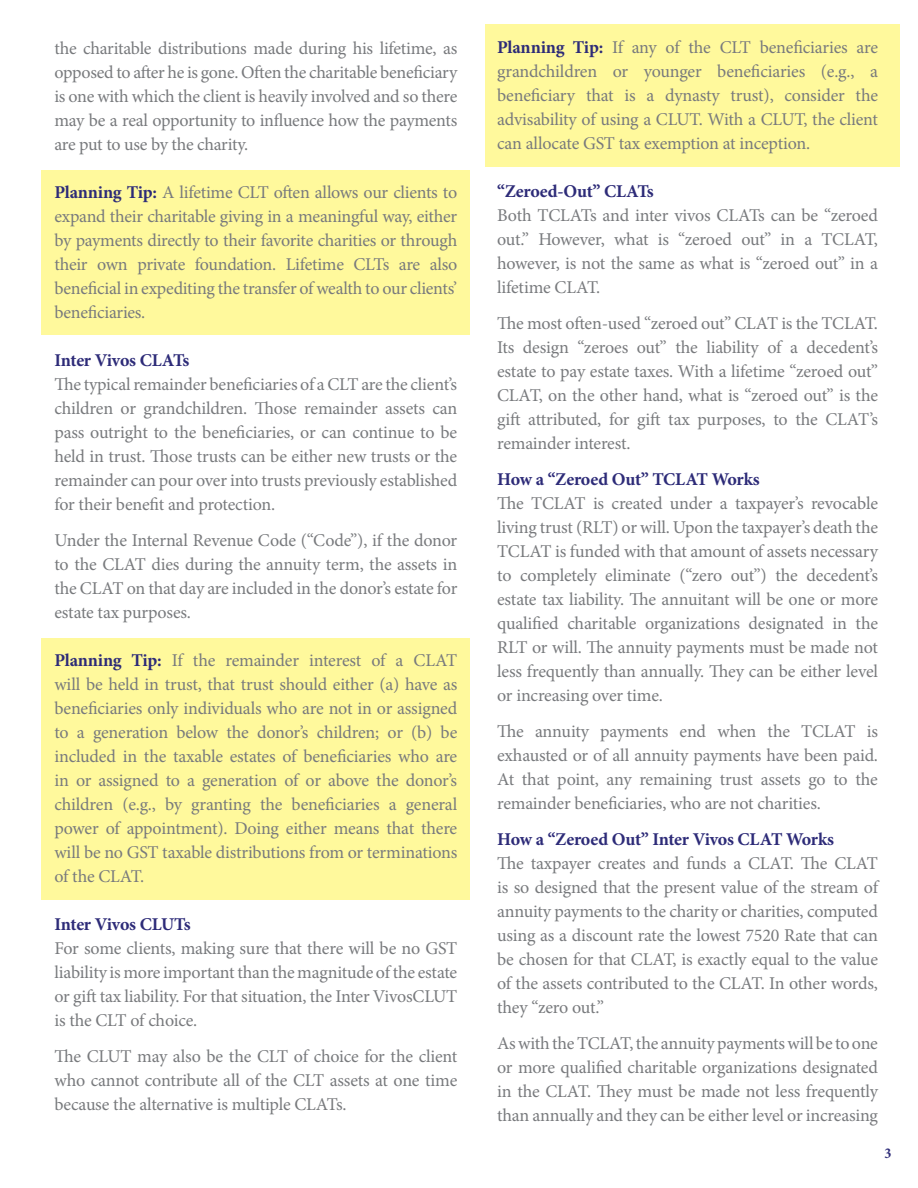
<style>
.page{position:relative;width:918px;height:1188px;background:#fff}
.page>*{position:absolute;margin:0;border:0;box-sizing:border-box;transform-origin:0 0}
.t1{font:18px/24px "Minion Pro";letter-spacing:-.015em;color:#787a7d;text-align:justify}
.t2{font:700 18px "Minion Pro";letter-spacing:-.015em;color:#2d2b78}
.t3{font:700 condensed 15px "Minion Pro";color:#2d2b78}
.s1{font-weight:700;color:#2d2b78}
</style>
<div class="page">
<div style="left:42px;top:638px;width:428px;height:262px;background:#fff99c"></div>
<div style="left:485px;top:24px;width:415px;height:142px;background:#fff99c"></div>
<div style="left:42px;top:171px;width:428px;height:164px;background:#fff99c"></div>
<p class="t1" style="left:54px;top:36px;width:404px">the charitable distributions made during his lifetime, as opposed to after he is gone. Often the charitable beneficiary is one with which the client is heavily involved and so there may be a real opportunity to influence how the payments are put to use by the charity.</p>
<p class="t1" style="left:54px;top:180px;width:404px"><span class="s1">Planning Tip:</span> A lifetime CLT often allows our clients to expand their charitable giving in a meaningful way, either by payments directly to their favorite charities or through their own private foundation. Lifetime CLTs are also beneficial in expediting the transfer of wealth to our clients’ beneficiaries.</p>
<p class="t2" style="left:54px;top:347px;width:137px">Inter Vivos CLATs</p>
<p class="t1" style="left:54px;top:372px;width:404px">The typical remainder beneficiaries of a CLT are the client’s children or grandchildren. Those remainder assets can pass outright to the beneficiaries, or can continue to be held in trust. Those trusts can be either new trusts or the remainder can pour over into trusts previously established for their benefit and protection.</p>
<p class="t1" style="left:54px;top:528px;width:404px">Under the Internal Revenue Code (“Code”), if the donor to the CLAT dies during the annuity term, the assets in the CLAT on that day are included in the donor’s estate for estate tax purposes.</p>
<p class="t1" style="left:54px;top:648px;width:404px"><span class="s1">Planning Tip:</span> If the remainder interest of a CLAT will be held in trust, that trust should either (a) have as beneficiaries only individuals who are not in or assigned to a generation below the donor’s children; or (b) be included in the taxable estates of beneficiaries who are in or assigned to a generation of or above the donor’s children (e.g., by granting the beneficiaries a general power of appointment). Doing either means that there will be no GST taxable distributions from or terminations of the CLAT.</p>
<p class="t2" style="left:54px;top:911px;width:138px">Inter Vivos CLUTs</p>
<p class="t1" style="left:54px;top:936px;width:404px">For some clients, making sure that there will be no GST liability is more important than the magnitude of the estate or gift tax liability. For that situation, the Inter VivosCLUT is the CLT of choice.</p>
<p class="t1" style="left:54px;top:1044px;width:404px">The CLUT may also be the CLT of choice for the client who cannot contribute all of the CLT assets at one time because the alternative is multiple CLATs.</p>
<p class="t1" style="left:497px;top:35px;width:382px"><span class="s1">Planning Tip:</span> If any of the CLT beneficiaries are grandchildren or younger beneficiaries (e.g., a beneficiary that is a dynasty trust), consider the advisability of using a CLUT. With a CLUT, the client can allocate GST tax exemption at inception.</p>
<p class="t2" style="left:497px;top:178px;width:158px">“Zeroed-Out” CLATs</p>
<p class="t1" style="left:497px;top:203px;width:382px">Both TCLATs and inter vivos CLATs can be “zeroed out.” However, what is “zeroed out” in a TCLAT, however, is not the same as what is “zeroed out” in a lifetime CLAT.</p>
<p class="t1" style="left:497px;top:311px;width:382px">The most often-used “zeroed out” CLAT is the TCLAT.<br>Its design “zeroes out” the liability of a decedent’s estate to pay estate taxes. With a lifetime “zeroed out” CLAT, on the other hand, what is “zeroed out” is the gift attributed, for gift tax purposes, to the CLAT’s remainder interest.</p>
<p class="t2" style="left:497px;top:466px;width:264px">How a “Zeroed Out” TCLAT Works</p>
<p class="t1" style="left:497px;top:491px;width:382px">The TCLAT is created under a taxpayer’s revocable living trust (RLT) or will. Upon the taxpayer’s death the TCLAT is funded with that amount of assets necessary to completely eliminate (“zero out”) the decedent’s estate tax liability. The annuitant will be one or more qualified charitable organizations designated in the RLT or will. The annuity payments must be made not less frequently than annually. They can be either level or increasing over time.</p>
<p class="t1" style="left:497px;top:719px;width:382px">The annuity payments end when the TCLAT is exhausted or of all annuity payments have been paid.<br>At that point, any remaining trust assets go to the remainder beneficiaries, who are not charities.</p>
<p class="t2" style="left:497px;top:826px;width:338px">How a “Zeroed Out” Inter Vivos CLAT Works</p>
<p class="t1" style="left:497px;top:851px;width:382px">The taxpayer creates and funds a CLAT. The CLAT is so designed that the present value of the stream of annuity payments to the charity or charities, computed using as a discount rate the lowest 7520 Rate that can be chosen for that CLAT, is exactly equal to the value of the assets contributed to the CLAT. In other words, they “zero out.”</p>
<p class="t1" style="left:497px;top:1031px;width:382px">As with the TCLAT, the annuity payments will be to one or more qualified charitable organizations designated in the CLAT. They must be made not less frequently than annually and they can be either level or increasing</p>
<p class="t3" style="left:885px;top:1143px;width:8px">3</p>
</div>
